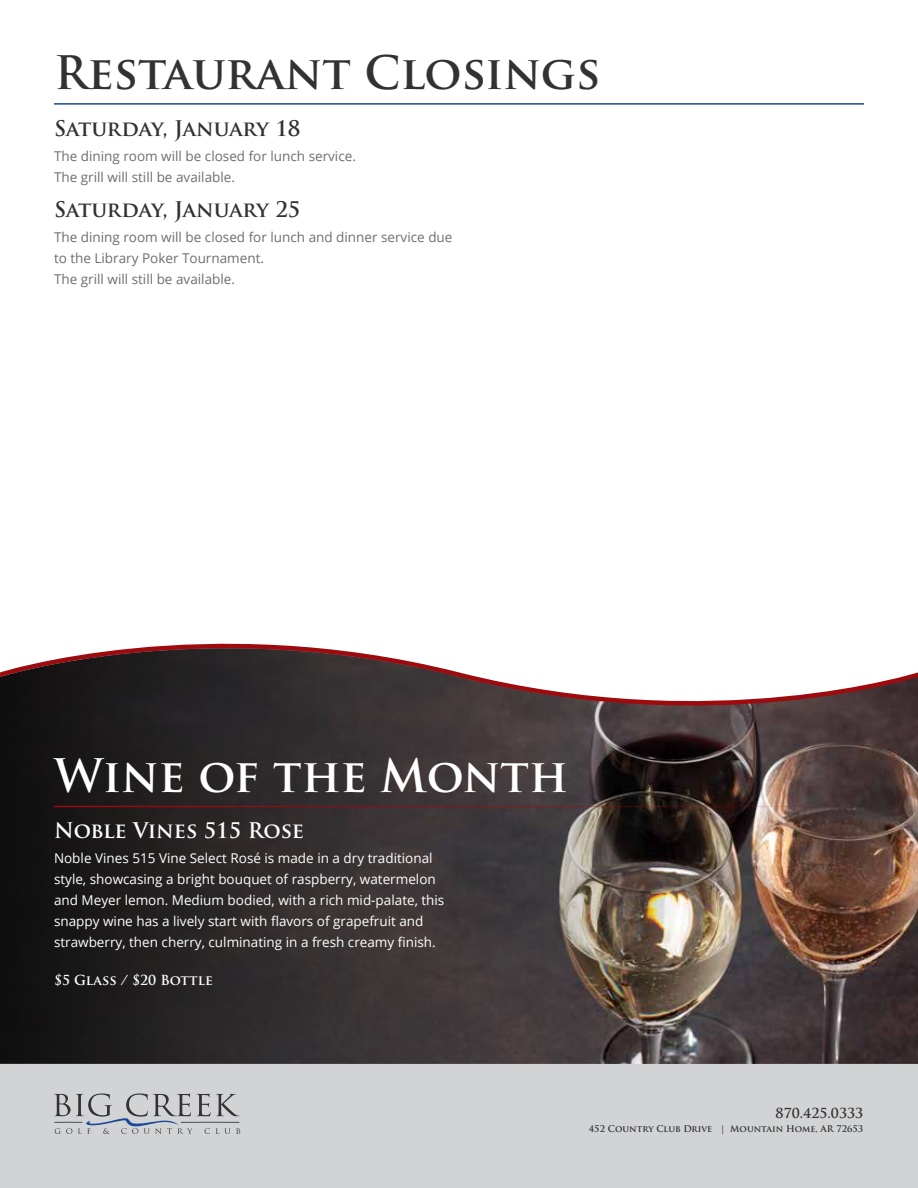
<style>
.page{position:relative;width:918px;height:1188px;background:#fff}
.page>*{position:absolute;margin:0;border:0;box-sizing:border-box;transform-origin:0 0}
.t1{font:700 45px "Trajan Pro";color:#333132}
.t2{font:700 45px "Trajan Pro";color:#fff}
.t3{font:700 21px "Trajan Pro";color:#333132}
.t4{font:700 21px "Trajan Pro";color:#fff}
.t5{font:13.5px/21px "Open Sans";color:#fff}
.t6{font:13.5px/21px "Open Sans";color:#6d6e71}
.t7{font:700 13.5px "Trajan Pro";color:#fff}
.t8{font:700 13.5px "Trajan Pro";color:#333132}
.t9{font:700 9px "Trajan Pro";color:#333132}
</style>
<div class="page">
<div style="left:0;top:1064px;width:918px;height:124px;background:#d1d3d4"></div>
<svg style="left:54px;top:1093px;width:186px;height:41px"></svg>
<svg style="left:0;top:648px;width:918px;height:416px;background:#4b4140"></svg>
<hr style="left:54px;top:806px;width:810px;height:1px;background:#fff">
<hr style="left:54px;top:103px;width:810px;height:2px;background:#1a4797">
<h1 class="t1" style="left:54px;top:45px;width:548px">Restaurant Closings</h1>
<h2 class="t3" style="left:54px;top:115px;width:248px">Saturday, January 18</h2>
<p class="t6" style="left:54px;top:145px;width:303px">The dining room will be closed for lunch service.<br>The grill will still be available.</p>
<h2 class="t3" style="left:54px;top:196px;width:248px">Saturday, January 25</h2>
<p class="t6" style="left:54px;top:226px;width:400px">The dining room will be closed for lunch and dinner service due to the Library Poker Tournament.<br>The grill will still be available.</p>
<h1 class="t2" style="left:54px;top:747px;width:516px">Wine of the Month</h1>
<h2 class="t4" style="left:54px;top:817px;width:251px">Noble Vines 515 Rose</h2>
<p class="t5" style="left:54px;top:848px;width:392px">Noble Vines 515 Vine Select Rosé is made in a dry traditional style, showcasing a bright bouquet of raspberry, watermelon and Meyer lemon. Medium bodied, with a rich mid-palate, this snappy wine has a lively start with flavors of grapefruit and strawberry, then cherry, culminating in a fresh creamy finish.</p>
<p class="t7" style="left:54px;top:971px;width:160px">$5 Glass / $20 Bottle</p>
<p class="t8" style="left:776px;top:1105px;width:89px">870.425.0333</p>
<p class="t9" style="left:589px;top:1123px;width:276px">452 Country Club Drive | Mountain Home, AR 72653</p>
</div>
